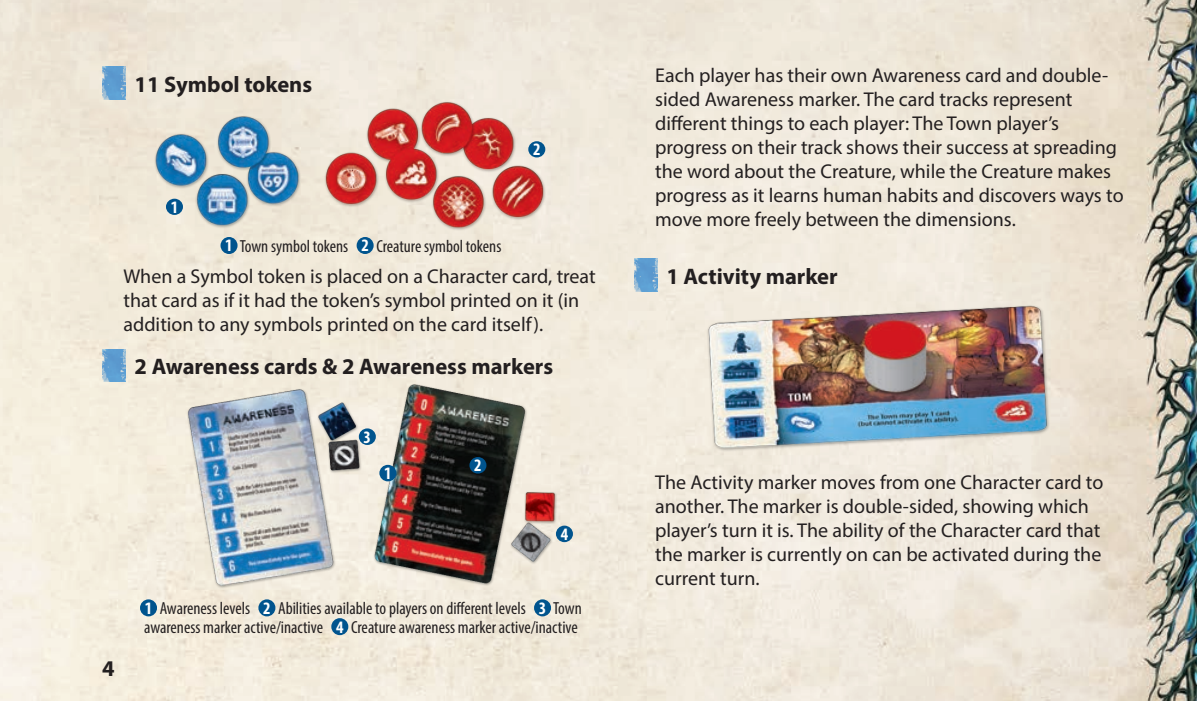
<style>
.page{position:relative;width:1197px;height:701px;background:#fff}
.page>*{position:absolute;margin:0;border:0;box-sizing:border-box;transform-origin:0 0}
.t1{font:700 22.5px "Myriad Pro";color:#231f20}
.t2{font:20px/24px "Myriad Pro";color:#231f20}
.t3{font:condensed 17.5px/18.8px "Myriad Pro";color:#231f20}
.t4{font:700 condensed 17.5px "Myriad Pro";color:#fff}
.s1{font-weight:700;color:#fff}
</style>
<div class="page">
<img style="left:0;top:0;width:1196px;height:700px">
<img style="left:102px;top:67px;width:23px;height:32px">
<img style="left:127px;top:96px;width:446px;height:137px">
<div style="left:166px;top:198px;width:17px;height:17px;background:#00548e;border-radius:50%"></div>
<div style="left:528px;top:141px;width:17px;height:16px;background:#00548e;border-radius:50%"></div>
<div style="left:220px;top:237px;width:17px;height:17px;background:#00548e;border-radius:50%"></div>
<div style="left:356px;top:237px;width:17px;height:17px;background:#00548e;border-radius:50%"></div>
<img style="left:102px;top:349px;width:23px;height:32px">
<img style="left:176px;top:380px;width:397px;height:212px">
<div style="left:379px;top:464px;width:17px;height:17px;background:#00548e;border-radius:50%"></div>
<div style="left:469px;top:457px;width:17px;height:16px;background:#00548e;border-radius:50%"></div>
<div style="left:556px;top:525px;width:17px;height:17px;background:#00548e;border-radius:50%"></div>
<div style="left:359px;top:428px;width:17px;height:17px;background:#00548e;border-radius:50%"></div>
<div style="left:140px;top:599px;width:17px;height:17px;background:#00548e;border-radius:50%"></div>
<div style="left:258px;top:599px;width:17px;height:17px;background:#00548e;border-radius:50%"></div>
<div style="left:534px;top:599px;width:17px;height:17px;background:#00548e;border-radius:50%"></div>
<div style="left:331px;top:618px;width:17px;height:17px;background:#00548e;border-radius:50%"></div>
<img style="left:634px;top:259px;width:23px;height:32px">
<img style="left:641px;top:294px;width:489px;height:163px">
<p class="t1" style="left:135px;top:69px;width:179px">11 Symbol tokens</p>
<p class="t4" style="left:171px;top:196px;width:9px">1</p>
<p class="t4" style="left:533px;top:138px;width:9px">2</p>
<p class="t3" style="left:225px;top:236px;width:277px"><span class="s1">1</span> Town symbol tokens <span class="s1">2</span> Creature symbol tokens</p>
<p class="t2" style="left:123px;top:263px;width:474px">When a Symbol token is placed on a Character card, treat that card as if it had the token’s symbol printed on it (in addition to any symbols printed on the card itself).</p>
<p class="t1" style="left:135px;top:351px;width:420px">2 Awareness cards &amp; 2 Awareness markers</p>
<p class="t4" style="left:363px;top:425px;width:9px">3</p>
<p class="t4" style="left:384px;top:462px;width:9px">1</p>
<p class="t4" style="left:474px;top:454px;width:9px">2</p>
<p class="t4" style="left:560px;top:523px;width:9px">4</p>
<p class="t1" style="left:102px;top:653px;width:14px">4</p>
<p class="t3" style="left:144px;top:598px;width:439px"><span class="s1">1</span> Awareness levels <span class="s1">2</span> Abilities available to players on different levels <span class="s1">3</span> Town awareness marker active/inactive <span class="s1">4</span> Creature awareness marker active/inactive</p>
<p class="t2" style="left:655px;top:63px;width:470px">Each player has their own Awareness card and double&shy;sided Awareness marker. The card tracks represent different things to each player: The Town player’s progress on their track shows their success at spreading the word about the Creature, while the Creature makes progress as it learns human habits and discovers ways to move more freely between the dimensions.</p>
<p class="t1" style="left:666px;top:261px;width:173px">1 Activity marker</p>
<p class="t2" style="left:655px;top:469px;width:449px">The Activity marker moves from one Character card to another. The marker is double-sided, showing which player’s turn it is. The ability of the Character card that the marker is currently on can be activated during the current turn.</p>
</div>
